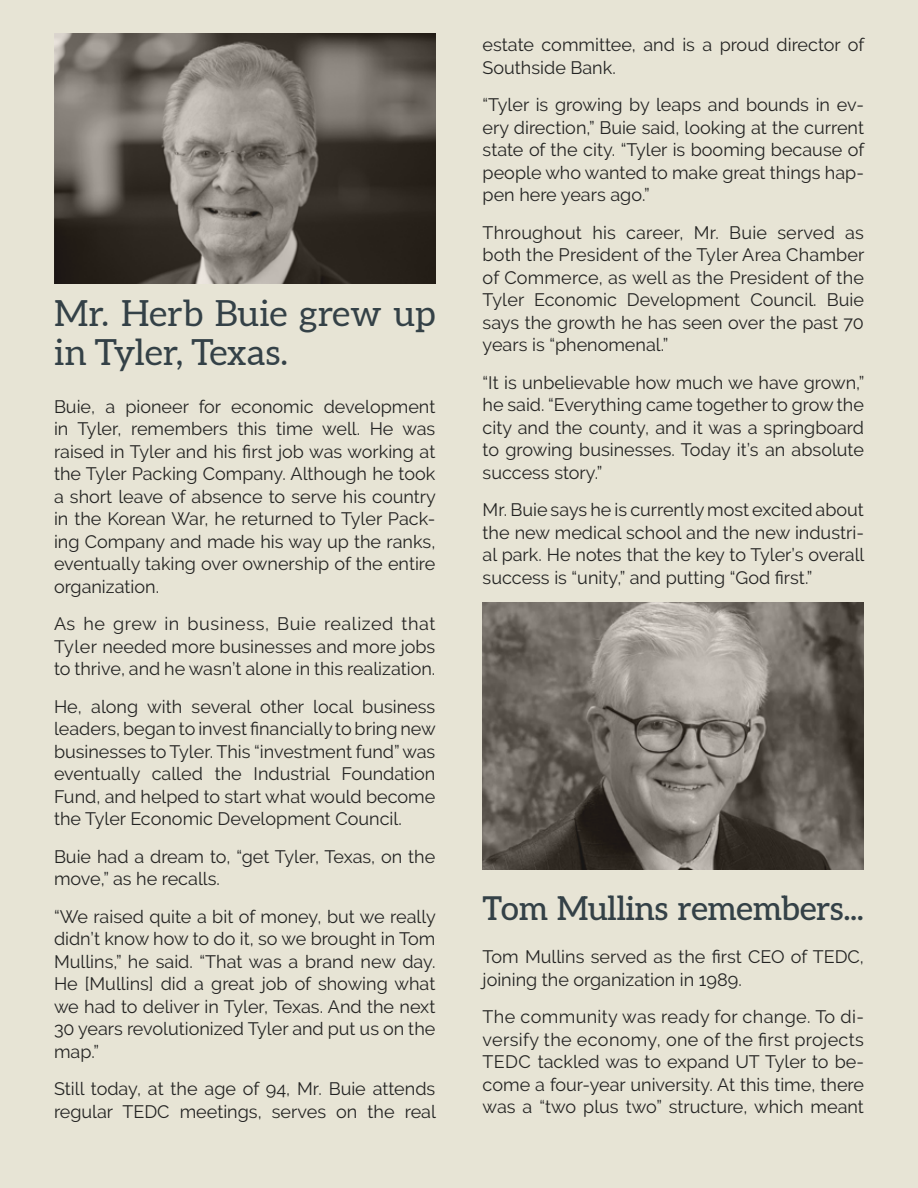
<style>
.page{position:relative;width:918px;height:1188px;background:#e7e4d5}
.page>*{position:absolute;margin:0;border:0;box-sizing:border-box;transform-origin:0 0}
.t1{font:36px/39px "Aleo";color:#344147}
.t2{font:500 33px "Aleo";letter-spacing:-.015em;color:#344147}
.t3{font:18px/22.5px "Raleway";color:#242423;text-align:justify}
</style>
<div class="page">
<img style="left:54px;top:33px;width:381px;height:251px">
<img style="left:483px;top:603px;width:381px;height:266px">
<h1 class="t1" style="left:54px;top:295px;width:383px">Mr. Herb Buie grew up in Tyler, Texas.</h1>
<p class="t3" style="left:54px;top:395px;width:383px">Buie, a pioneer for economic development in Tyler, remembers this time well. He was raised in Tyler and his first job was working at the Tyler Packing Company. Although he took a short leave of absence to serve his country in the Korean War, he returned to Tyler Pack&shy;ing Company and made his way up the ranks, eventually taking over ownership of the entire organization.</p>
<p class="t3" style="left:54px;top:613px;width:383px">As he grew in business, Buie realized that Tyler needed more businesses and more jobs to thrive, and he wasn’t alone in this realization.</p>
<p class="t3" style="left:54px;top:695px;width:383px">He, along with several other local business leaders, began to invest financially to bring new businesses to Tyler. This “investment fund” was eventually called the Industrial Foundation Fund, and helped to start what would become the Tyler Economic Development Council.</p>
<p class="t3" style="left:54px;top:845px;width:383px">Buie had a dream to, “get Tyler, Texas, on the move,” as he recalls.</p>
<p class="t3" style="left:54px;top:905px;width:383px">“We raised quite a bit of money, but we really didn’t know how to do it, so we brought in Tom Mullins,” he said. “That was a brand new day.<br>He [Mullins] did a great job of showing what we had to deliver in Tyler, Texas. And the next 30 years revolutionized Tyler and put us on the map.”</p>
<p class="t3" style="left:54px;top:1077px;width:383px">Still today, at the age of 94, Mr. Buie attends regular TEDC meetings, serves on the real</p>
<p class="t3" style="left:483px;top:34px;width:383px">estate committee, and is a proud director of<br>Southside Bank.</p>
<p class="t3" style="left:483px;top:94px;width:383px">“Tyler is growing by leaps and bounds in ev&shy;ery direction,” Buie said, looking at the current state of the city. “Tyler is booming because of people who wanted to make great things hap&shy;pen here years ago.”</p>
<p class="t3" style="left:483px;top:221px;width:383px">Throughout his career, Mr. Buie served as both the President of the Tyler Area Chamber of Commerce, as well as the President of the Tyler Economic Development Council. Buie says the growth he has seen over the past 70 years is “phenomenal.”</p>
<p class="t3" style="left:483px;top:371px;width:383px">“It is unbelievable how much we have grown,” he said. “Everything came together to grow the city and the county, and it was a springboard to growing businesses. Today it’s an absolute success story.”</p>
<p class="t3" style="left:483px;top:499px;width:383px">Mr. Buie says he is currently most excited about the new medical school and the new industri&shy;al park. He notes that the key to Tyler’s overall success is “unity,” and putting “God first.”</p>
<h2 class="t2" style="left:483px;top:882px;width:383px">Tom Mullins remembers...</h2>
<p class="t3" style="left:483px;top:945px;width:383px">Tom Mullins served as the first CEO of TEDC, joining the organization in 1989.</p>
<p class="t3" style="left:483px;top:1005px;width:383px">The community was ready for change. To di&shy;versify the economy, one of the first projects TEDC tackled was to expand UT Tyler to be&shy;come a four-year university. At this time, there was a “two plus two” structure, which meant</p>
</div>
